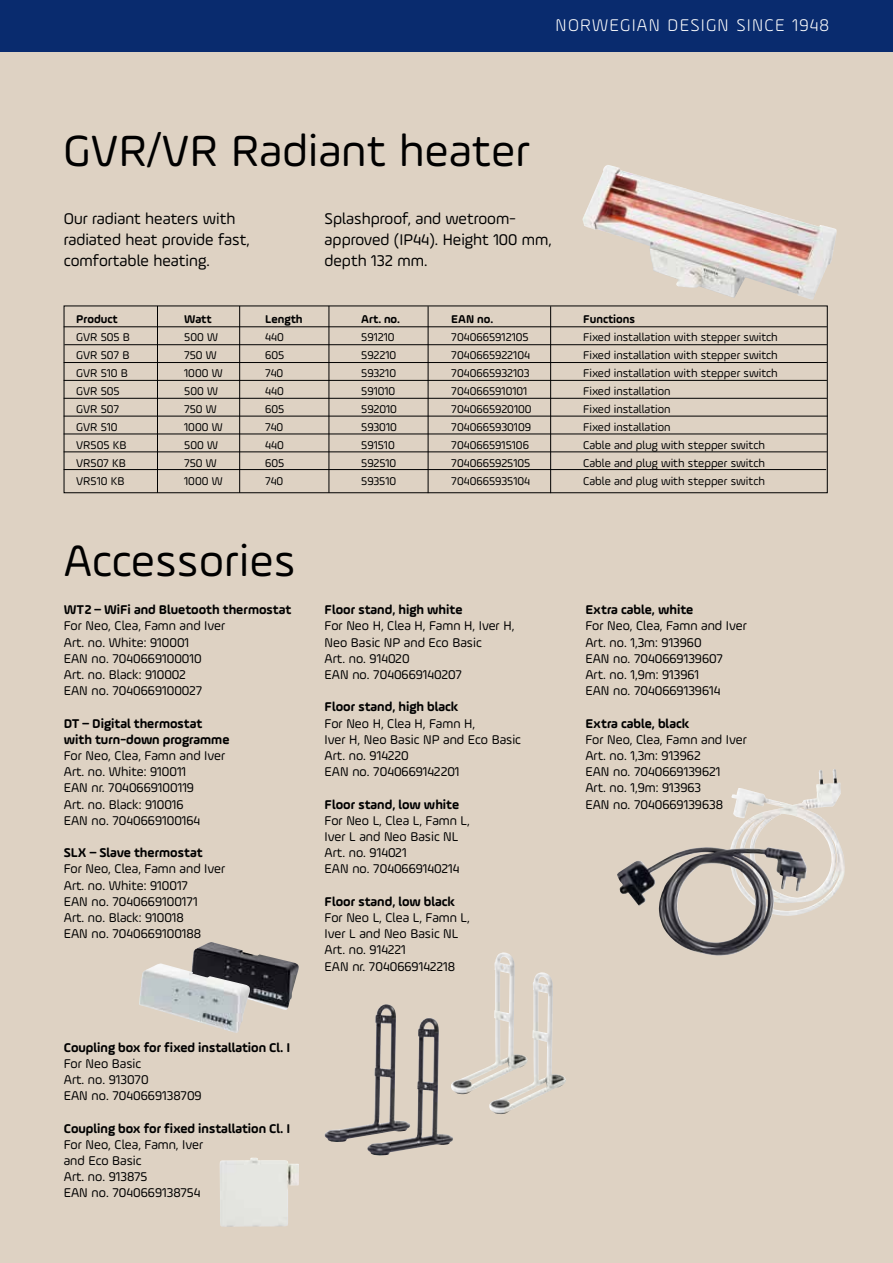
<style>
.page{position:relative;width:893px;height:1263px;background:#ded2c3}
.page>*{position:absolute;margin:0;border:0;box-sizing:border-box;transform-origin:0 0}
.t1{font:46.5px "Ample Soft";letter-spacing:.01em;color:#000}
.t2{font:300 18px "Ample Soft";letter-spacing:.07em;color:#fff}
.t3{font:16.5px/21px "Ample Soft";color:#000}
.t4{font:13.5px/16.2px "Ample Soft";color:#000}
.t5{font:700 13.5px/16.2px "Ample Soft";color:#000}
.t6{font:12px "Ample Soft";color:#000}
.t7{font:700 12px "Ample Soft";color:#000}
</style>
<div class="page">
<div style="left:64px;top:306px;width:764px;height:187px;border:1px solid #000"></div>
<img style="left:582px;top:165px;width:255px;height:135px">
<hr style="left:64px;top:326px;width:763px;height:1px;background:#000">
<hr style="left:64px;top:344px;width:763px;height:1px;background:#000">
<hr style="left:64px;top:362px;width:763px;height:1px;background:#000">
<hr style="left:64px;top:380px;width:763px;height:1px;background:#000">
<hr style="left:64px;top:398px;width:763px;height:1px;background:#000">
<hr style="left:64px;top:416px;width:764px;height:1px;background:#000">
<hr style="left:64px;top:434px;width:763px;height:1px;background:#000">
<hr style="left:64px;top:451px;width:763px;height:1px;background:#000">
<hr style="left:64px;top:469px;width:762px;height:1px;background:#000">
<hr style="left:157px;top:306px;width:1px;height:187px;background:#000">
<hr style="left:239px;top:306px;width:1px;height:187px;background:#000">
<hr style="left:329px;top:306px;width:1px;height:187px;background:#000">
<hr style="left:428px;top:306px;width:1px;height:187px;background:#000">
<hr style="left:550px;top:306px;width:1px;height:187px;background:#000">
<img style="left:192px;top:942px;width:107px;height:68px">
<img style="left:139px;top:963px;width:111px;height:70px">
<img style="left:220px;top:1158px;width:79px;height:69px">
<img style="left:489px;top:972px;width:77px;height:142px">
<img style="left:453px;top:952px;width:75px;height:142px">
<img style="left:325px;top:1004px;width:71px;height:138px">
<img style="left:367px;top:1018px;width:86px;height:137px">
<img style="left:731px;top:769px;width:114px;height:146px">
<img style="left:617px;top:847px;width:182px;height:109px">
<div style="left:0;top:0;width:893px;height:51px;background:#092b6e"></div>
<h2 class="t2" style="left:556px;top:15px;width:275px">NORWEGIAN DESIGN SINCE 1948</h2>
<h1 class="t1" style="left:63px;top:123px;width:468px">GVR/VR Radiant heater</h1>
<p class="t3" style="left:64px;top:208px;width:187px">Our radiant heaters with radiated heat provide fast, comfortable heating.</p>
<p class="t3" style="left:325px;top:208px;width:229px">Splashproof, and wetroom&shy;approved (IP44). Height 100 mm, depth 132 mm.</p>
<p class="t7" style="left:76px;top:311px;width:43px">Product</p>
<p class="t7" style="left:184px;top:311px;width:29px">Watt</p>
<p class="t7" style="left:265px;top:311px;width:39px">Length</p>
<p class="t7" style="left:361px;top:311px;width:40px">Art. no.</p>
<p class="t7" style="left:451px;top:311px;width:43px">EAN no.</p>
<p class="t7" style="left:583px;top:311px;width:53px">Functions</p>
<p class="t6" style="left:76px;top:329px;width:55px">GVR 505 B</p>
<p class="t6" style="left:184px;top:329px;width:35px">500 W</p>
<p class="t6" style="left:265px;top:329px;width:20px">440</p>
<p class="t6" style="left:361px;top:329px;width:35px">591210</p>
<p class="t6" style="left:451px;top:329px;width:79px">7040665912105</p>
<p class="t6" style="left:583px;top:329px;width:196px">Fixed installation with stepper switch</p>
<p class="t6" style="left:76px;top:347px;width:55px">GVR 507 B</p>
<p class="t6" style="left:184px;top:347px;width:34px">750 W</p>
<p class="t6" style="left:265px;top:347px;width:21px">605</p>
<p class="t6" style="left:361px;top:347px;width:36px">592210</p>
<p class="t6" style="left:451px;top:347px;width:80px">7040665922104</p>
<p class="t6" style="left:583px;top:347px;width:196px">Fixed installation with stepper switch</p>
<p class="t6" style="left:76px;top:365px;width:53px">GVR 510 B</p>
<p class="t6" style="left:184px;top:365px;width:40px">1000 W</p>
<p class="t6" style="left:265px;top:365px;width:20px">740</p>
<p class="t6" style="left:361px;top:365px;width:36px">593210</p>
<p class="t6" style="left:451px;top:365px;width:80px">7040665932103</p>
<p class="t6" style="left:583px;top:365px;width:196px">Fixed installation with stepper switch</p>
<p class="t6" style="left:76px;top:383px;width:45px">GVR 505</p>
<p class="t6" style="left:184px;top:383px;width:35px">500 W</p>
<p class="t6" style="left:265px;top:383px;width:20px">440</p>
<p class="t6" style="left:361px;top:383px;width:36px">591010</p>
<p class="t6" style="left:451px;top:383px;width:78px">7040665910101</p>
<p class="t6" style="left:583px;top:383px;width:89px">Fixed installation</p>
<p class="t6" style="left:76px;top:401px;width:44px">GVR 507</p>
<p class="t6" style="left:184px;top:401px;width:34px">750 W</p>
<p class="t6" style="left:265px;top:401px;width:21px">605</p>
<p class="t6" style="left:361px;top:401px;width:37px">592010</p>
<p class="t6" style="left:451px;top:401px;width:82px">7040665920100</p>
<p class="t6" style="left:583px;top:401px;width:89px">Fixed installation</p>
<p class="t6" style="left:76px;top:419px;width:43px">GVR 510</p>
<p class="t6" style="left:184px;top:419px;width:40px">1000 W</p>
<p class="t6" style="left:265px;top:419px;width:20px">740</p>
<p class="t6" style="left:361px;top:419px;width:37px">593010</p>
<p class="t6" style="left:451px;top:419px;width:81px">7040665930109</p>
<p class="t6" style="left:583px;top:419px;width:89px">Fixed installation</p>
<p class="t6" style="left:76px;top:437px;width:52px">VR505 KB</p>
<p class="t6" style="left:184px;top:437px;width:35px">500 W</p>
<p class="t6" style="left:265px;top:437px;width:20px">440</p>
<p class="t6" style="left:361px;top:437px;width:35px">591510</p>
<p class="t6" style="left:451px;top:437px;width:79px">7040665915106</p>
<p class="t6" style="left:583px;top:437px;width:183px">Cable and plug with stepper switch</p>
<p class="t6" style="left:76px;top:455px;width:51px">VR507 KB</p>
<p class="t6" style="left:184px;top:455px;width:34px">750 W</p>
<p class="t6" style="left:265px;top:455px;width:21px">605</p>
<p class="t6" style="left:361px;top:455px;width:37px">592510</p>
<p class="t6" style="left:451px;top:455px;width:81px">7040665925105</p>
<p class="t6" style="left:583px;top:455px;width:183px">Cable and plug with stepper switch</p>
<p class="t6" style="left:76px;top:473px;width:50px">VR510 KB</p>
<p class="t6" style="left:184px;top:473px;width:40px">1000 W</p>
<p class="t6" style="left:265px;top:473px;width:20px">740</p>
<p class="t6" style="left:361px;top:473px;width:36px">593510</p>
<p class="t6" style="left:451px;top:473px;width:80px">7040665935104</p>
<p class="t6" style="left:583px;top:473px;width:183px">Cable and plug with stepper switch</p>
<h1 class="t1" style="left:64px;top:533px;width:233px">Accessories</h1>
<p class="t5" style="left:64px;top:601px;width:229px">WT2 – WiFi and Bluetooth thermostat</p>
<p class="t4" style="left:64px;top:618px;width:163px">For Neo, Clea, Famn and Iver<br>Art. no. White: 910001<br>EAN no. 7040669100010<br>Art. no. Black: 910002<br>EAN no. 7040669100027</p>
<p class="t5" style="left:64px;top:715px;width:167px">DT – Digital thermostat with turn-down programme</p>
<p class="t4" style="left:64px;top:747px;width:163px">For Neo, Clea, Famn and Iver<br>Art. no. White: 910011<br>EAN nr. 7040669100119<br>Art. no. Black: 910016<br>EAN no. 7040669100164</p>
<p class="t5" style="left:64px;top:844px;width:140px">SLX – Slave thermostat</p>
<p class="t4" style="left:64px;top:861px;width:163px">For Neo, Clea, Famn and Iver<br>Art. no. White: 910017<br>EAN no. 7040669100171<br>Art. no. Black: 910018<br>EAN no. 7040669100188</p>
<p class="t5" style="left:64px;top:1039px;width:228px">Coupling box for fixed installation Cl. I</p>
<p class="t4" style="left:64px;top:1055px;width:139px">For Neo Basic<br>Art. no. 913070<br>EAN no. 7040669138709</p>
<p class="t5" style="left:64px;top:1120px;width:228px">Coupling box for fixed installation Cl. I</p>
<p class="t4" style="left:64px;top:1136px;width:141px">For Neo, Clea, Famn, Iver and Eco Basic<br>Art. no. 913875<br>EAN no. 7040669138754</p>
<p class="t5" style="left:325px;top:601px;width:139px">Floor stand, high white</p>
<p class="t4" style="left:325px;top:618px;width:191px">For Neo H, Clea H, Famn H, Iver H,<br>Neo Basic NP and Eco Basic<br>Art. no. 914020<br>EAN no. 7040669140207</p>
<p class="t5" style="left:325px;top:698px;width:135px">Floor stand, high black</p>
<p class="t4" style="left:325px;top:715px;width:198px">For Neo H, Clea H, Famn H,<br>Iver H, Neo Basic NP and Eco Basic<br>Art. no. 914220<br>EAN no. 7040669142201</p>
<p class="t5" style="left:325px;top:796px;width:136px">Floor stand, low white</p>
<p class="t4" style="left:325px;top:812px;width:147px">For Neo L, Clea L, Famn L,<br>Iver L and Neo Basic NL<br>Art. no. 914021<br>EAN no. 7040669140214</p>
<p class="t5" style="left:325px;top:893px;width:132px">Floor stand, low black</p>
<p class="t4" style="left:325px;top:909px;width:147px">For Neo L, Clea L, Famn L,<br>Iver L and Neo Basic NL<br>Art. no. 914221<br>EAN nr. 7040669142218</p>
<p class="t5" style="left:585px;top:601px;width:110px">Extra cable, white</p>
<p class="t4" style="left:585px;top:618px;width:163px">For Neo, Clea, Famn and Iver<br>Art. no. 1,3m: 913960<br>EAN no. 7040669139607<br>Art. no. 1,9m: 913961<br>EAN no. 7040669139614</p>
<p class="t5" style="left:585px;top:715px;width:105px">Extra cable, black</p>
<p class="t4" style="left:585px;top:731px;width:163px">For Neo, Clea, Famn and Iver<br>Art. no. 1,3m: 913962<br>EAN no. 7040669139621<br>Art. no. 1,9m: 913963<br>EAN no. 7040669139638</p>
</div>
